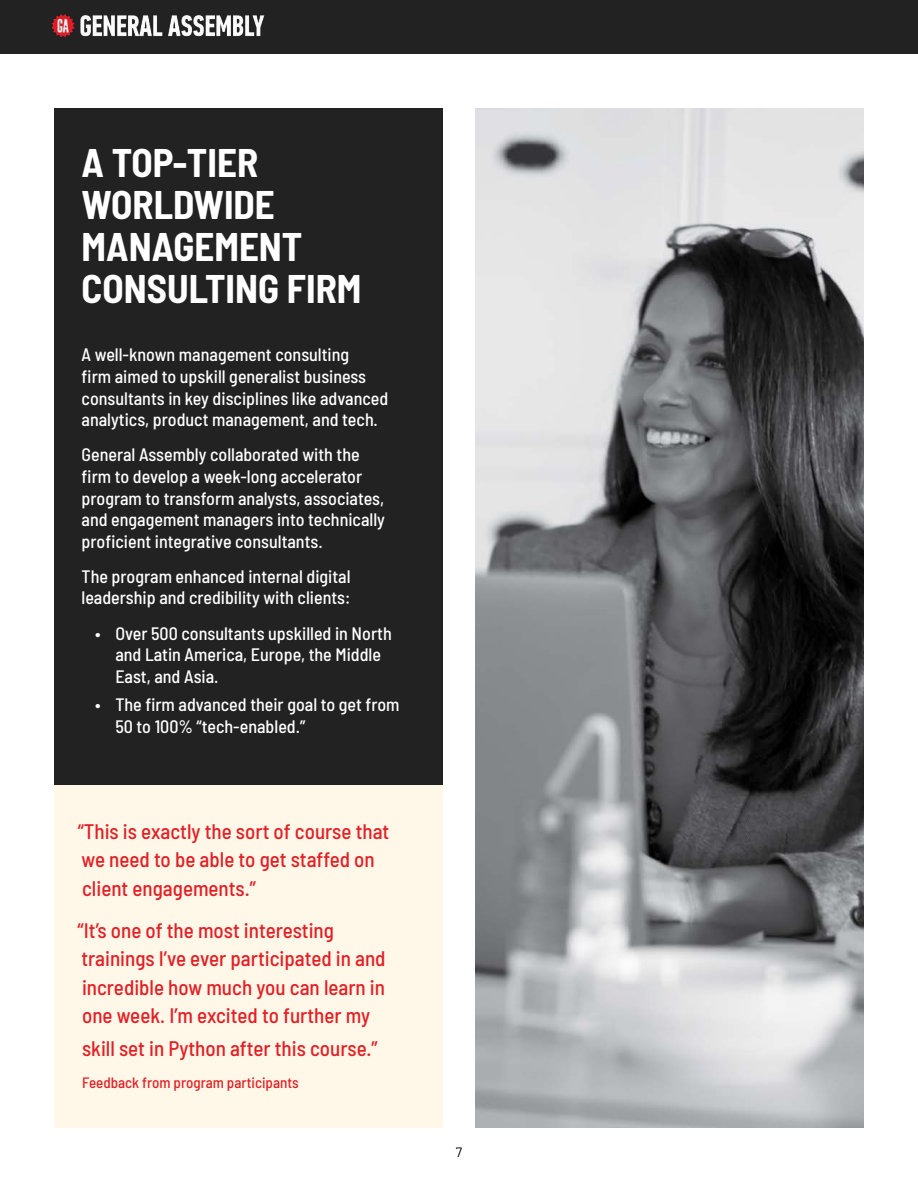
<style>
.page{position:relative;width:918px;height:1188px;background:#fff}
.page>*{position:absolute;margin:0;border:0;box-sizing:border-box;transform-origin:0 0}
.t1{font:700 semi-condensed 39px/42px "Barlow";color:#fff}
.t2{font:500 semi-condensed 21px/28.5px "Barlow";color:#e41f26}
.t3{font:500 semi-condensed 18px/21.6px "Barlow";color:#fff}
.t4{font:500 semi-condensed 15px "Barlow";color:#e41f26}
.t5{font:13.5px "Barlow";color:#000}
</style>
<div class="page">
<div style="left:0;top:0;width:918px;height:54px;background:#222"></div>
<img style="left:51px;top:14px;width:214px;height:23px">
<div style="left:54px;top:777px;width:388px;height:351px;background:#fff8e8"></div>
<div style="left:54px;top:108px;width:388px;height:676px;background:#222"></div>
<img style="left:476px;top:108px;width:388px;height:1020px">
<h1 class="t1" style="left:82px;top:140px;width:281px">A TOP-TIER<br>WORLDWIDE<br>MANAGEMENT<br>CONSULTING FIRM</h1>
<p class="t3" style="left:82px;top:343px;width:308px">A well-known management consulting<br>firm aimed to upskill generalist business consultants in key disciplines like advanced analytics, product management, and tech.</p>
<p class="t3" style="left:82px;top:443px;width:305px">General Assembly collaborated with the firm to develop a week-long accelerator program to transform analysts, associates, and engagement managers into technically proficient integrative consultants.</p>
<p class="t3" style="left:82px;top:564px;width:270px">The program enhanced internal digital leadership and credibility with clients:</p>
<p class="t3" style="left:115px;top:621px;width:278px;text-indent:-20px">• Over 500 consultants upskilled in North and Latin America, Europe, the Middle<br>East, and Asia.</p>
<p class="t3" style="left:115px;top:692px;width:286px;text-indent:-20px">• The firm advanced their goal to get from<br>50 to 100% “tech-enabled.”</p>
<p class="t2" style="left:78px;top:815px;width:313px">“This is exactly the sort of course that we need to be able to get staffed on client engagements.”</p>
<p class="t2" style="left:78px;top:914px;width:310px">“It’s one of the most interesting trainings I’ve ever participated in and incredible how much you can learn in one week. I’m excited to further my</p>
<p class="t2" style="left:82px;top:1033px;width:297px">skill set in Python after this course.”</p>
<p class="t4" style="left:82px;top:1072px;width:218px">Feedback from program participants</p>
<p class="t5" style="left:456px;top:1142px;width:8px">7</p>
</div>
